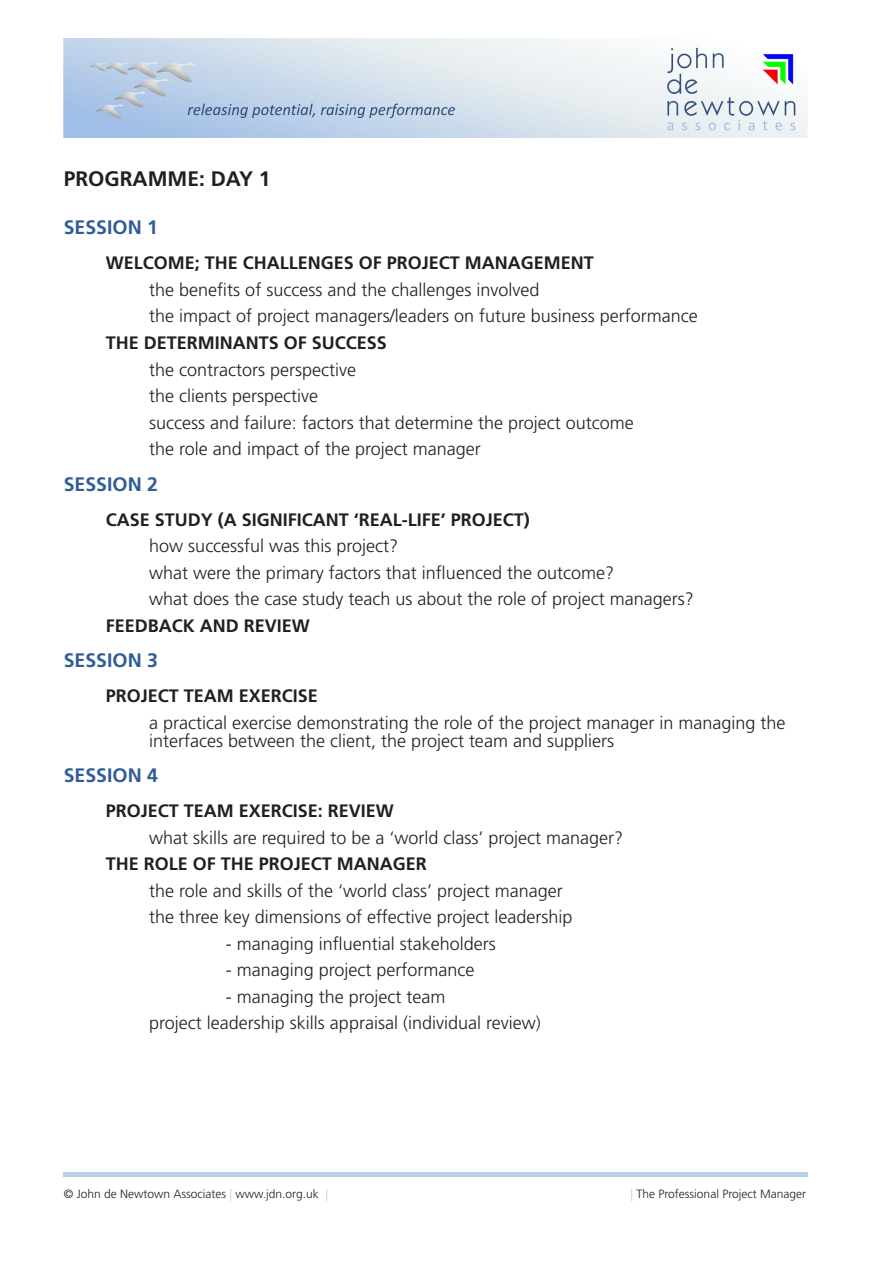
<style>
.page{position:relative;width:893px;height:1263px;background:#fff}
.page>*{position:absolute;margin:0;border:0;box-sizing:border-box;transform-origin:0 0}
.Subhead_1{font:700 21px "Frutiger LT Std";color:#231f20}
.Session{font:700 19.5px "Frutiger LT Std";color:#315c99}
.indent_2{font:300 18px/18px "Frutiger LT Std";color:#231f20}
.indent_1{font:700 18px "Frutiger LT Std";color:#231f20}
.t1{font:300 12px "Frutiger LT Std";color:#231f20}
.s1{color:#b8cfe6}
</style>
<div class="page">
<img style="left:64px;top:38px;width:744px;height:100px">
<p class="Subhead_1" style="left:64px;top:166px;width:208px">PROGRAMME: DAY 1</p>
<p class="Session" style="left:64px;top:216px;width:96px">SESSION 1</p>
<p class="indent_1" style="left:106px;top:253px;width:490px">WELCOME; THE CHALLENGES OF PROJECT MANAGEMENT</p>
<p class="indent_2" style="left:149px;top:281px;width:392px">the benefits of success and the challenges involved</p>
<p class="indent_2" style="left:149px;top:307px;width:550px">the impact of project managers/leaders on future business performance</p>
<p class="indent_1" style="left:106px;top:332px;width:283px">THE DETERMINANTS OF SUCCESS</p>
<p class="indent_2" style="left:149px;top:361px;width:208px">the contractors perspective</p>
<p class="indent_2" style="left:149px;top:387px;width:170px">the clients perspective</p>
<p class="indent_2" style="left:149px;top:414px;width:486px">success and failure: factors that determine the project outcome</p>
<p class="indent_2" style="left:149px;top:440px;width:333px">the role and impact of the project manager</p>
<p class="Session" style="left:64px;top:472px;width:96px">SESSION 2</p>
<p class="indent_1" style="left:106px;top:509px;width:426px">CASE STUDY (A SIGNIFICANT ‘REAL-LIFE’ PROJECT)</p>
<p class="indent_2" style="left:149px;top:537px;width:250px">how successful was this project?</p>
<p class="indent_2" style="left:149px;top:564px;width:466px">what were the primary factors that influenced the outcome?</p>
<p class="indent_2" style="left:149px;top:590px;width:546px">what does the case study teach us about the role of project managers?</p>
<p class="indent_1" style="left:106px;top:615px;width:206px">FEEDBACK AND REVIEW</p>
<p class="Session" style="left:64px;top:649px;width:96px">SESSION 3</p>
<p class="indent_1" style="left:106px;top:685px;width:214px">PROJECT TEAM EXERCISE</p>
<p class="indent_2" style="left:149px;top:714px;width:638px">a practical exercise demonstrating the role of the project manager in managing the interfaces between the client, the project team and suppliers</p>
<p class="Session" style="left:64px;top:764px;width:96px">SESSION 4</p>
<p class="indent_1" style="left:106px;top:800px;width:290px">PROJECT TEAM EXERCISE: REVIEW</p>
<p class="indent_2" style="left:149px;top:829px;width:475px">what skills are required to be a ‘world class’ project manager?</p>
<p class="indent_1" style="left:106px;top:853px;width:323px">THE ROLE OF THE PROJECT MANAGER</p>
<p class="indent_2" style="left:149px;top:882px;width:415px">the role and skills of the ‘world class’ project manager</p>
<p class="indent_2" style="left:149px;top:908px;width:425px">the three key dimensions of effective project leadership</p>
<p class="indent_2" style="left:226px;top:935px;width:272px">- managing influential stakeholders</p>
<p class="indent_2" style="left:226px;top:961px;width:250px">- managing project performance</p>
<p class="indent_2" style="left:226px;top:988px;width:221px">- managing the project team</p>
<p class="indent_2" style="left:149px;top:1014px;width:393px">project leadership skills appraisal (individual review)</p>
<p class="t1" style="left:64px;top:1187px;width:266px">© John de Newtown Associates <span class="s1">|</span> www.jdn.org.uk <span class="s1">|</span></p>
<p class="t1" style="left:630px;top:1187px;width:177px"><span class="s1">|</span> The Professional Project Manager</p>
</div>
